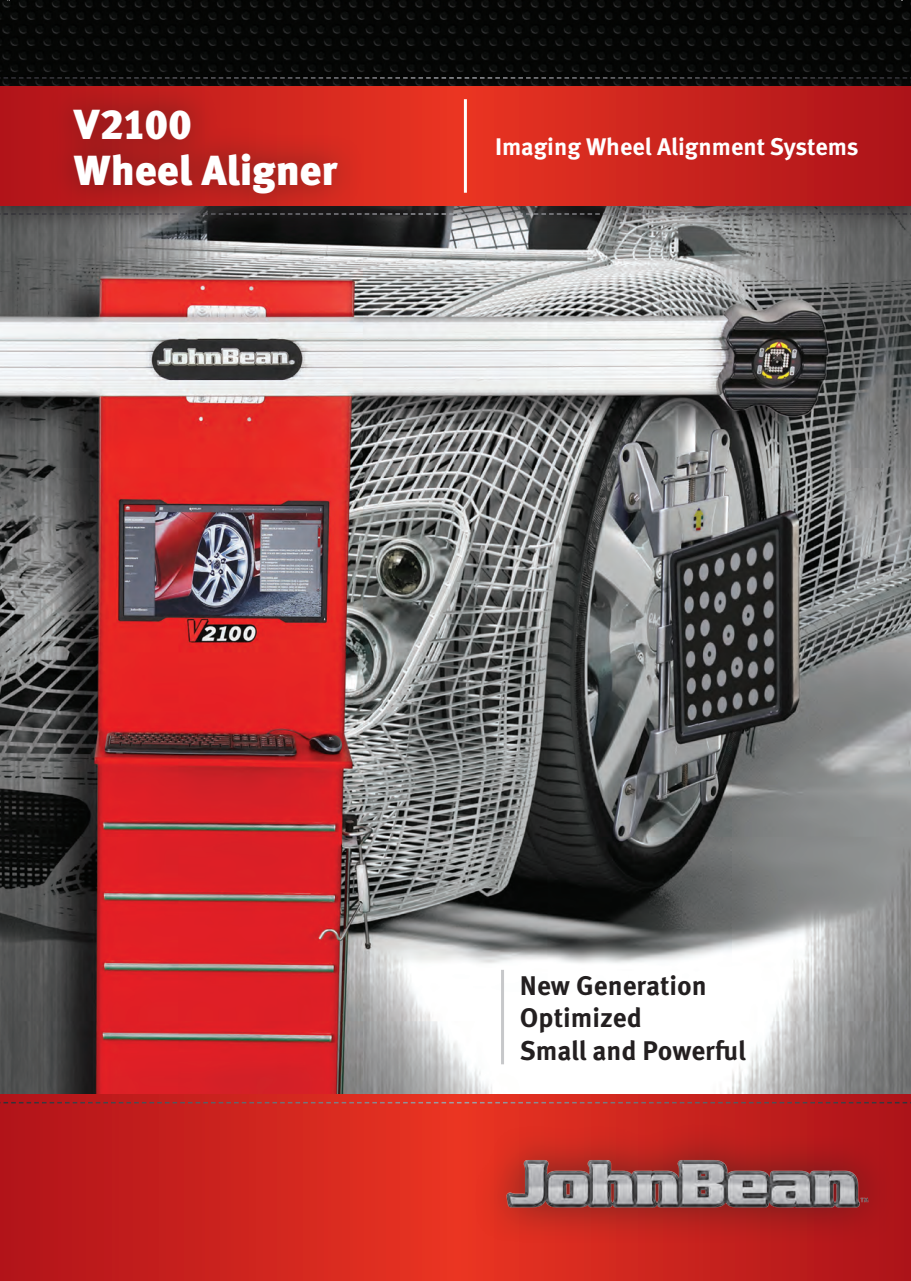
<style>
.page{position:relative;width:911px;height:1281px;background:#fff}
.page>*{position:absolute;margin:0;border:0;box-sizing:border-box;transform-origin:0 0}
.t1{font:900 42px/46.5px "Meta LF";letter-spacing:-.01em;color:#fff}
.t2{font:700 27px/32.4px "Meta LF";color:#231f20}
.t3{font:700 24px "Meta LF";color:#fff}
</style>
<div class="page">
<img style="left:0;top:235px;width:910px;height:859px">
<img style="left:0;top:0;width:910px;height:70px">
<svg style="left:0;top:1094px;width:910px;height:187px;background:#cb231d"></svg>
<svg style="left:0;top:1102px;width:910px;height:1px"></svg>
<div style="left:0;top:70px;width:910px;height:165px;background:#231f20;opacity:.75"></div>
<svg style="left:0;top:86px;width:910px;height:119px;background:#cc241d"></svg>
<div style="left:471px;top:1123px;width:427px;height:122px;background:#231f20;opacity:.55"></div>
<img style="left:500px;top:1157px;width:371px;height:52px">
<div style="left:46px;top:80px;width:318px;height:142px;background:#231f20;opacity:.55"></div>
<hr style="left:464px;top:99px;width:3px;height:94px;background:#fff">
<hr style="left:501px;top:970px;width:3px;height:94px;background:#c7c8ca">
<svg style="left:0;top:213px;width:910px;height:2px;background:#59595c"></svg>
<h1 class="t1" style="left:74px;top:103px;width:265px">V2100<br>Wheel Aligner</h1>
<p class="t3" style="left:495px;top:131px;width:365px">Imaging Wheel Alignment Systems</p>
<p class="t2" style="left:520px;top:970px;width:228px">New Generation<br>Optimized<br>Small and Powerful</p>
</div>
